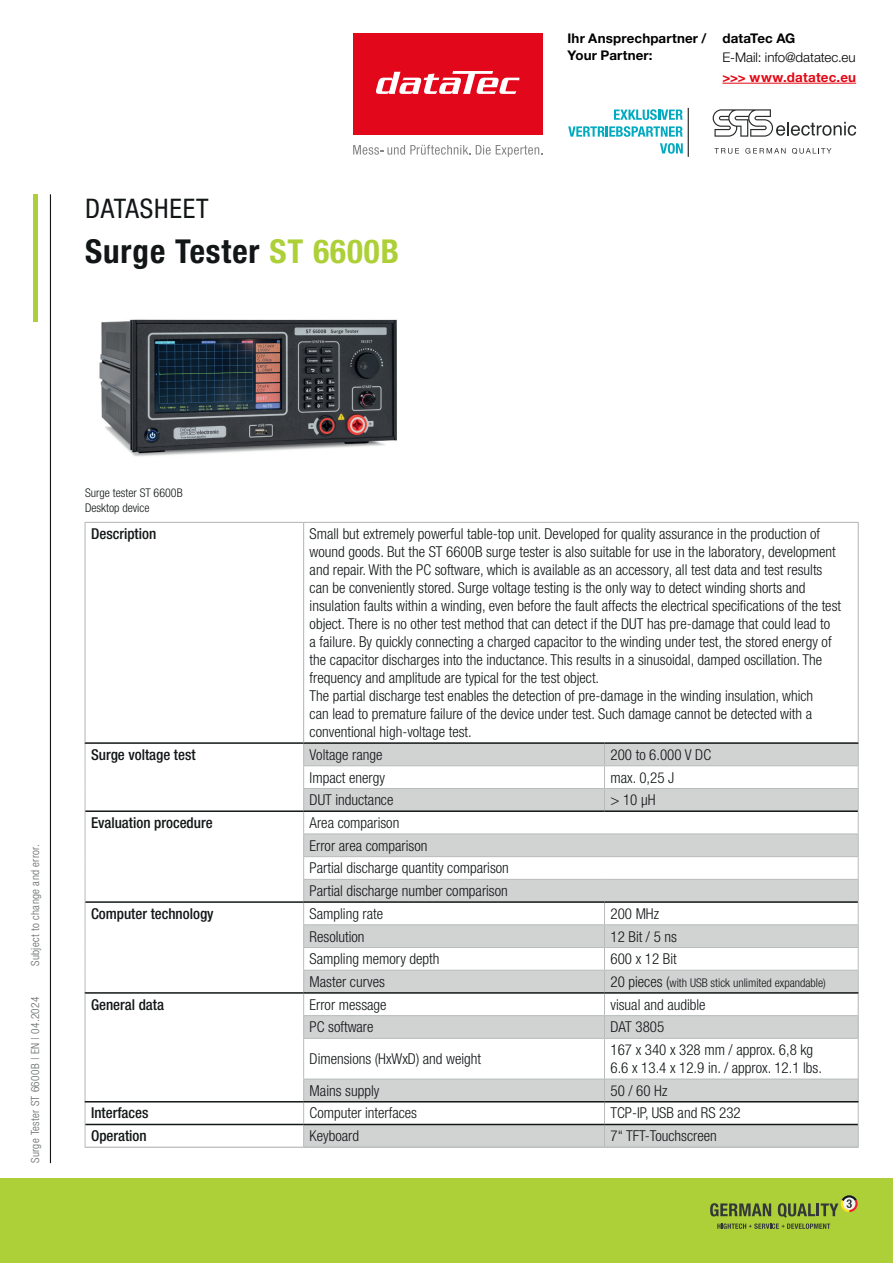
<style>
.page{position:relative;width:893px;height:1263px;background:#fff}
.page>*{position:absolute;margin:0;border:0;box-sizing:border-box;transform-origin:0 0}
.t1{font:700 condensed 33px "Helvetica Neue LT Pro";letter-spacing:.03em;color:#121617}
.t2{font:condensed 27px "Helvetica Neue LT Pro";letter-spacing:.03em;color:#121617}
.t3{font:300 condensed 15px/18px "Helvetica Neue LT Pro";color:#121617}
.t4{font:500 condensed 15px "Helvetica Neue LT Pro";color:#121617}
.t5{font:700 13.35px/16.6px "Helvetica Neue LT Pro";letter-spacing:.01em;color:#000}
.t6{font:300 13.35px "Helvetica Neue LT Pro";color:#000}
.t7{font:700 13.35px "Helvetica Neue LT Pro";letter-spacing:.015em;color:#e30613}
.t8{font:300 condensed 12px/15px "Helvetica Neue LT Pro";color:#121617}
.t9{font:300 condensed 11.25px "Helvetica Neue LT Pro";letter-spacing:.03em;color:#606567}
.s1{color:#add039}
.s2{font-size:15px}
</style>
<div class="page">
<div style="left:0;top:1178px;width:893px;height:85px;background:#add039"></div>
<hr style="left:50px;top:194px;width:1px;height:969px;background:#121617">
<hr style="left:33px;top:194px;width:4px;height:128px;background:#add039">
<svg style="left:710px;top:1195px;width:148px;height:34px"></svg>
<img style="left:99px;top:319px;width:298px;height:138px">
<svg style="left:304px;top:744px;width:554px;height:403px;fill:#d0d3d2"></svg>
<svg style="left:604px;top:744px;width:1px;height:66px"></svg>
<hr style="left:303px;top:765px;width:301px;height:1px;background:#b8bbbc">
<hr style="left:604px;top:765px;width:255px;height:1px;background:#b8bbbc">
<hr style="left:303px;top:788px;width:301px;height:1px;background:#b8bbbc">
<hr style="left:604px;top:788px;width:255px;height:1px;background:#b8bbbc">
<hr style="left:303px;top:833px;width:301px;height:1px;background:#b8bbbc">
<hr style="left:604px;top:833px;width:255px;height:1px;background:#b8bbbc">
<hr style="left:303px;top:856px;width:301px;height:1px;background:#b8bbbc">
<hr style="left:604px;top:856px;width:255px;height:1px;background:#b8bbbc">
<hr style="left:303px;top:879px;width:301px;height:1px;background:#b8bbbc">
<hr style="left:604px;top:879px;width:255px;height:1px;background:#b8bbbc">
<svg style="left:303px;top:744px;width:1px;height:294px"></svg>
<svg style="left:604px;top:903px;width:1px;height:135px"></svg>
<hr style="left:303px;top:1039px;width:1px;height:40px;background:#b8bbbc">
<hr style="left:604px;top:1039px;width:1px;height:40px;background:#b8bbbc">
<hr style="left:303px;top:1015px;width:301px;height:1px;background:#b8bbbc">
<hr style="left:604px;top:1015px;width:254px;height:1px;background:#b8bbbc">
<hr style="left:303px;top:1038px;width:301px;height:1px;background:#b8bbbc">
<hr style="left:604px;top:1038px;width:254px;height:1px;background:#b8bbbc">
<hr style="left:303px;top:1079px;width:301px;height:1px;background:#b8bbbc">
<svg style="left:303px;top:1079px;width:1px;height:68px"></svg>
<hr style="left:604px;top:1079px;width:254px;height:1px;background:#b8bbbc">
<svg style="left:604px;top:1080px;width:1px;height:67px"></svg>
<hr style="left:85px;top:742px;width:219px;height:2px;background:#121617">
<hr style="left:85px;top:1124px;width:219px;height:1px;background:#121617">
<hr style="left:304px;top:742px;width:300px;height:2px;background:#121617">
<hr style="left:604px;top:742px;width:255px;height:2px;background:#121617">
<hr style="left:304px;top:1124px;width:300px;height:1px;background:#121617">
<hr style="left:604px;top:1124px;width:254px;height:1px;background:#121617">
<hr style="left:85px;top:810px;width:219px;height:2px;background:#121617">
<hr style="left:304px;top:810px;width:300px;height:2px;background:#121617">
<hr style="left:604px;top:810px;width:254px;height:2px;background:#121617">
<hr style="left:85px;top:901px;width:219px;height:2px;background:#121617">
<hr style="left:304px;top:901px;width:300px;height:2px;background:#121617">
<hr style="left:604px;top:901px;width:254px;height:2px;background:#121617">
<hr style="left:85px;top:522px;width:219px;height:1px;background:#b1b3b3">
<hr style="left:85px;top:523px;width:1px;height:219px;background:#b1b3b3">
<hr style="left:304px;top:522px;width:300px;height:1px;background:#b1b3b3">
<hr style="left:303px;top:523px;width:1px;height:219px;background:#b1b3b3">
<hr style="left:604px;top:522px;width:255px;height:1px;background:#b1b3b3">
<hr style="left:858px;top:523px;width:1px;height:219px;background:#b1b3b3">
<hr style="left:85px;top:992px;width:219px;height:2px;background:#121617">
<svg style="left:85px;top:744px;width:1px;height:294px"></svg>
<hr style="left:85px;top:1038px;width:1px;height:41px;background:#b1b3b3">
<svg style="left:85px;top:1079px;width:1px;height:68px"></svg>
<hr style="left:304px;top:992px;width:300px;height:2px;background:#121617">
<hr style="left:604px;top:992px;width:255px;height:2px;background:#121617">
<svg style="left:858px;top:744px;width:1px;height:294px"></svg>
<hr style="left:858px;top:1038px;width:1px;height:41px;background:#b1b3b3">
<svg style="left:858px;top:1079px;width:1px;height:68px"></svg>
<hr style="left:85px;top:1101px;width:219px;height:1px;background:#121617">
<hr style="left:304px;top:1101px;width:300px;height:1px;background:#121617">
<hr style="left:604px;top:1101px;width:255px;height:1px;background:#121617">
<hr style="left:85px;top:1147px;width:219px;height:1px;background:#a7aaac">
<hr style="left:304px;top:1147px;width:300px;height:1px;background:#a7aaac">
<hr style="left:604px;top:1147px;width:255px;height:1px;background:#a7aaac">
<hr style="left:303px;top:924px;width:301px;height:1px;background:#b8bbbc">
<hr style="left:604px;top:924px;width:255px;height:1px;background:#b8bbbc">
<hr style="left:303px;top:947px;width:301px;height:1px;background:#b8bbbc">
<hr style="left:604px;top:947px;width:255px;height:1px;background:#b8bbbc">
<hr style="left:303px;top:970px;width:301px;height:1px;background:#b8bbbc">
<hr style="left:604px;top:970px;width:255px;height:1px;background:#b8bbbc">
<hr style="left:722px;top:83px;width:134px;height:1px;background:#e30613">
<div style="left:353px;top:33px;width:189px;height:102px;background:#e2071b"></div>
<svg style="left:353px;top:145px;width:189px;height:12px"></svg>
<svg style="left:376px;top:71px;width:143px;height:23px"></svg>
<svg style="left:614px;top:109px;width:69px;height:11px"></svg>
<svg style="left:568px;top:126px;width:115px;height:11px"></svg>
<svg style="left:660px;top:143px;width:23px;height:11px"></svg>
<hr style="left:688px;top:108px;width:1px;height:49px;background:#000">
<svg style="left:713px;top:109px;width:143px;height:28px"></svg>
<svg style="left:714px;top:148px;width:25px;height:6px"></svg>
<svg style="left:745px;top:148px;width:41px;height:6px"></svg>
<svg style="left:792px;top:148px;width:39px;height:6px"></svg>
<h2 class="t2" style="left:85px;top:192px;width:125px">DATASHEET</h2>
<h1 class="t1" style="left:85px;top:231px;width:315px">Surge Tester <span class="s1">ST 6600B</span></h1>
<p class="t5" style="left:567px;top:30px;width:141px">Ihr Ansprechpartner /<br>Your Partner:</p>
<p class="t5" style="left:722px;top:30px;width:74px">dataTec AG</p>
<p class="t6" style="left:722px;top:49px;width:135px">E-Mail: info@datatec.eu</p>
<p class="t7" style="left:722px;top:69px;width:135px">&gt;&gt;&gt; www.datatec.eu</p>
<p class="t9" style="left:29px;top:966px;width:123px;rotate:-90deg">Subject to change and error.</p>
<p class="t9" style="left:29px;top:1163px;width:168px;rotate:-90deg">Surge Tester ST 6600B | EN | 04.2024</p>
<p class="t8" style="left:85px;top:485px;width:99px">Surge tester ST 6600B<br>Desktop device</p>
<p class="t4" style="left:91px;top:525px;width:67px">Description</p>
<p class="t3" style="left:310px;top:525px;width:533px">Small but extremely powerful table-top unit. Developed for quality assurance in the production of wound goods. But the ST 6600B surge tester is also suitable for use in the laboratory, development and repair. With the PC software, which is available as an accessory, all test data and test results can be conveniently stored. Surge voltage testing is the only way to detect winding shorts and insulation faults within a winding, even before the fault affects the electrical specifications of the test object. There is no other test method that can detect if the DUT has pre-damage that could lead to<br>a failure. By quickly connecting a charged capacitor to the winding under test, the stored energy of the capacitor discharges into the inductance. This results in a sinusoidal, damped oscillation. The frequency and amplitude are typical for the test object.<br>The partial discharge test enables the detection of pre-damage in the winding insulation, which<br>can lead to premature failure of the device under test. Such damage cannot be detected with a conventional high-voltage test.</p>
<p class="t4" style="left:91px;top:745px;width:106px">Surge voltage test</p>
<p class="t3" style="left:310px;top:745px;width:74px">Voltage range</p>
<p class="t3" style="left:610px;top:745px;width:102px">200 to 6.000 V DC</p>
<p class="t3" style="left:310px;top:768px;width:77px">Impact energy</p>
<p class="t3" style="left:610px;top:768px;width:65px">max. 0,25 J</p>
<p class="t3" style="left:310px;top:791px;width:85px">DUT inductance</p>
<p class="t3" style="left:610px;top:791px;width:47px">&gt; 10 µH</p>
<p class="t4" style="left:91px;top:814px;width:123px">Evaluation procedure</p>
<p class="t3" style="left:310px;top:811px;width:201px;line-height:22.6px">Area comparison<br>Error area comparison<br>Partial discharge quantity comparison<br>Partial discharge number comparison</p>
<p class="t4" style="left:91px;top:904px;width:124px">Computer technology</p>
<p class="t3" style="left:310px;top:904px;width:75px">Sampling rate</p>
<p class="t3" style="left:610px;top:904px;width:50px">200 MHz</p>
<p class="t3" style="left:310px;top:927px;width:56px">Resolution</p>
<p class="t3" style="left:610px;top:927px;width:68px">12 Bit / 5 ns</p>
<p class="t3" style="left:310px;top:950px;width:131px">Sampling memory depth</p>
<p class="t3" style="left:610px;top:950px;width:68px">600 x 12 Bit</p>
<p class="t3" style="left:310px;top:972px;width:77px">Master curves</p>
<p class="t8" style="left:610px;top:975px;width:217px"><span class="s2">20 pieces (</span>with USB stick unlimited expandable)</p>
<p class="t4" style="left:91px;top:995px;width:74px">General data</p>
<p class="t3" style="left:310px;top:995px;width:79px">Error message</p>
<p class="t3" style="left:610px;top:995px;width:97px">visual and audible</p>
<p class="t3" style="left:310px;top:1018px;width:65px">PC software</p>
<p class="t3" style="left:610px;top:1018px;width:55px">DAT 3805</p>
<p class="t3" style="left:310px;top:1050px;width:173px">Dimensions (HxWxD) and weight</p>
<p class="t3" style="left:610px;top:1041px;width:213px">167 x 340 x 328 mm / approx. 6,8 kg<br>6.6 x 13.4 x 12.9 in. / approx. 12.1 lbs.</p>
<p class="t3" style="left:310px;top:1081px;width:71px">Mains supply</p>
<p class="t3" style="left:610px;top:1081px;width:58px">50 / 60 Hz</p>
<p class="t4" style="left:91px;top:1104px;width:59px">Interfaces</p>
<p class="t3" style="left:310px;top:1104px;width:109px">Computer interfaces</p>
<p class="t3" style="left:610px;top:1104px;width:132px">TCP-IP, USB and RS 232</p>
<p class="t4" style="left:91px;top:1127px;width:57px">Operation</p>
<p class="t3" style="left:310px;top:1127px;width:51px">Keyboard</p>
<p class="t3" style="left:610px;top:1127px;width:108px">7“ TFT-Touchscreen</p>
</div>
